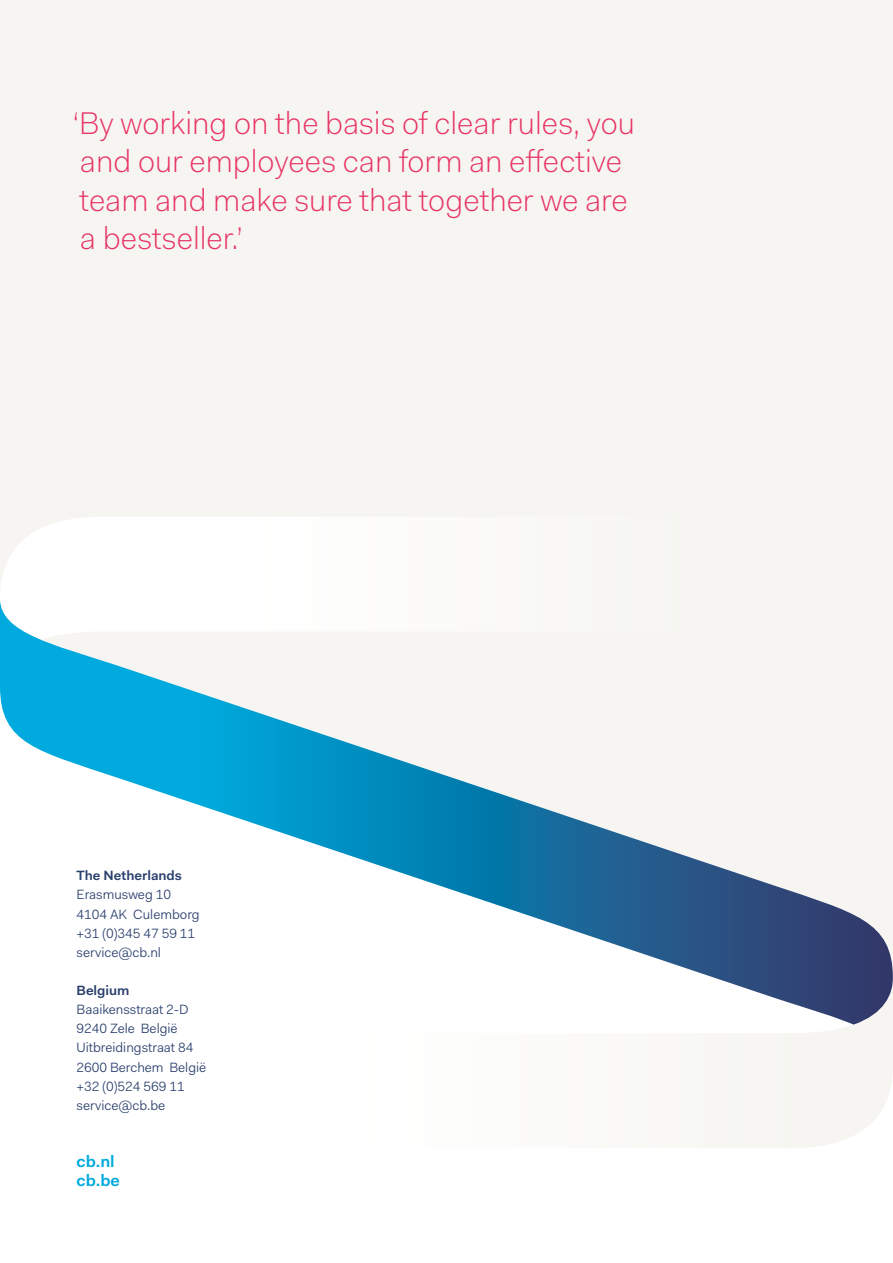
<style>
.page{position:relative;width:893px;height:1263px;background:#fff}
.page>*{position:absolute;margin:0;border:0;box-sizing:border-box;transform-origin:0 0}
.t1{font:300 31.5px/38.2px "Fakt Pro";color:#e83363}
.t2{font:600 16.5px/19.2px "Fakt Pro";color:#00aade}
.t3{font:13.5px/19.2px "Fakt Pro Blond";color:#2b406e}
.t4{font:600 13.5px "Fakt Pro";color:#2b406e}
</style>
<div class="page">
<div style="left:0;top:0;width:893px;height:599px;background:#f6f5f1"></div>
<svg style="left:0;top:517px;width:684px;height:82px"></svg>
<svg style="left:0;top:599px;width:893px;height:378px"></svg>
<svg style="left:693px;top:977px;width:200px;height:171px"></svg>
<h1 class="t1" style="left:72px;top:104px;width:564px">‘By working on the basis of clear rules, you and our employees can form an effective team and make sure that together we are a bestseller.’</h1>
<p class="t4" style="left:77px;top:866px;width:107px">The Netherlands</p>
<p class="t3" style="left:77px;top:885px;width:125px">Erasmusweg 10<br>4104 AK Culemborg +31 (0)345 47 59 11 service@cb.nl</p>
<p class="t4" style="left:77px;top:981px;width:54px">Belgium</p>
<p class="t3" style="left:77px;top:1000px;width:131px">Baaikensstraat 2-D<br>9240 Zele België<br>Uitbreidingstraat 84<br>2600 Berchem België +32 (0)524 569 11 service@cb.be</p>
<p class="t2" style="left:77px;top:1152px;width:45px">cb.nl cb.be</p>
</div>
